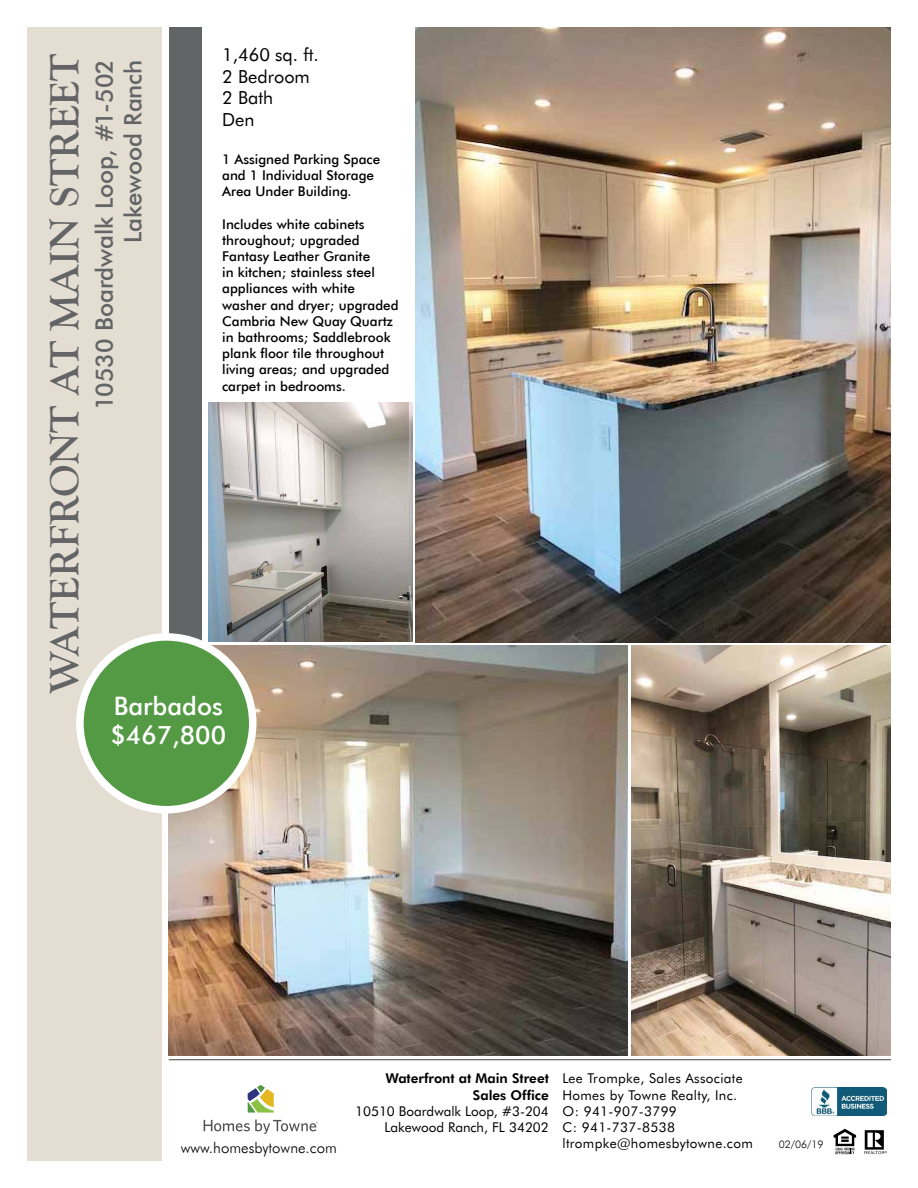
<style>
.page{position:relative;width:918px;height:1188px;background:#fff}
.page>*{position:absolute;margin:0;border:0;box-sizing:border-box;transform-origin:0 0}
.t1{font:700 42px "Goudy Old Style T";color:#636466}
.t2{font:500 25.5px/28.5px "Futura BT";color:#fff}
.t3{font:500 24px/28.8px "Futura BT";color:#636466;text-align:right}
.t4{font:18px/21.6px "Futura BT";color:#000}
.t5{font:300 15px "Futura BT";color:#000}
.t6{font:500 13.5px/16.2px "Futura BT";color:#000}
.t7{font:13.5px/16.2px "Futura BT";letter-spacing:.025em;color:#000}
.t8{font:13.5px/16.2px "Futura BT";color:#000;text-align:right}
.t9{font:700 13.5px/16.2px "Futura BT";color:#000;text-align:right}
.t10{font:300 10.5px "Futura BT";color:#000}
</style>
<div class="page">
<div style="left:27px;top:27px;width:135px;height:1134px;background:#e3ddd2"></div>
<svg style="left:248px;top:1085px;width:26px;height:28px"></svg>
<svg style="left:204px;top:1119px;width:114px;height:14px"></svg>
<img style="left:812px;top:1087px;width:74px;height:29px">
<hr style="left:169px;top:1059px;width:722px;height:1px;background:#404236">
<svg style="left:834px;top:1129px;width:22px;height:25px"></svg>
<svg style="left:865px;top:1130px;width:22px;height:24px"></svg>
<div style="left:170px;top:28px;width:32px;height:758px;background:#636466"></div>
<img style="left:169px;top:646px;width:458px;height:409px">
<img style="left:416px;top:27px;width:475px;height:616px">
<img style="left:632px;top:646px;width:259px;height:409px">
<img style="left:208px;top:403px;width:205px;height:239px">
<div style="left:80px;top:637px;width:173px;height:173px;background:#549a44;border-radius:50%"></div>
<div style="left:76px;top:633px;width:180px;height:180px;border:8px solid #fff;border-radius:50%"></div>
<h1 class="t1" style="left:41px;top:693px;width:641px;rotate:-90deg">WATERFRONT AT MAIN STREET</h1>
<h3 class="t3" style="left:89px;top:410px;width:352px;rotate:-90deg">10530 Boardwalk Loop, #1-502<br>Lakewood Ranch</h3>
<h3 class="t4" style="left:222px;top:44px;width:98px">1,460 sq. ft.<br>2 Bedroom<br>2 Bath<br>Den</h3>
<p class="t6" style="left:222px;top:151px;width:160px">1 Assigned Parking Space and 1 Individual Storage<br>Area Under Building.</p>
<p class="t6" style="left:222px;top:215px;width:178px">Includes white cabinets throughout; upgraded<br>Fantasy Leather Granite<br>in kitchen; stainless steel appliances with white washer and dryer; upgraded<br>Cambria New Quay Quartz in bathrooms; Saddlebrook plank floor tile throughout living areas; and upgraded carpet in bedrooms.</p>
<h2 class="t2" style="left:111px;top:691px;width:117px">Barbados $467,800</h2>
<p class="t5" style="left:181px;top:1138px;width:158px">www.homesbytowne.com</p>
<p class="t9" style="left:386px;top:1070px;width:165px">Waterfront at Main Street<br>Sales Office</p>
<p class="t8" style="left:355px;top:1103px;width:195px">10510 Boardwalk Loop, #3-204<br>Lakewood Ranch, FL 34202</p>
<p class="t7" style="left:562px;top:1070px;width:192px">Lee Trompke, Sales Associate<br>Homes by Towne Realty, Inc.<br>O: 941-907-3799<br>C: 941-737-8538 ltrompke@homesbytowne.com</p>
<p class="t10" style="left:779px;top:1137px;width:46px">02/06/19</p>
</div>
